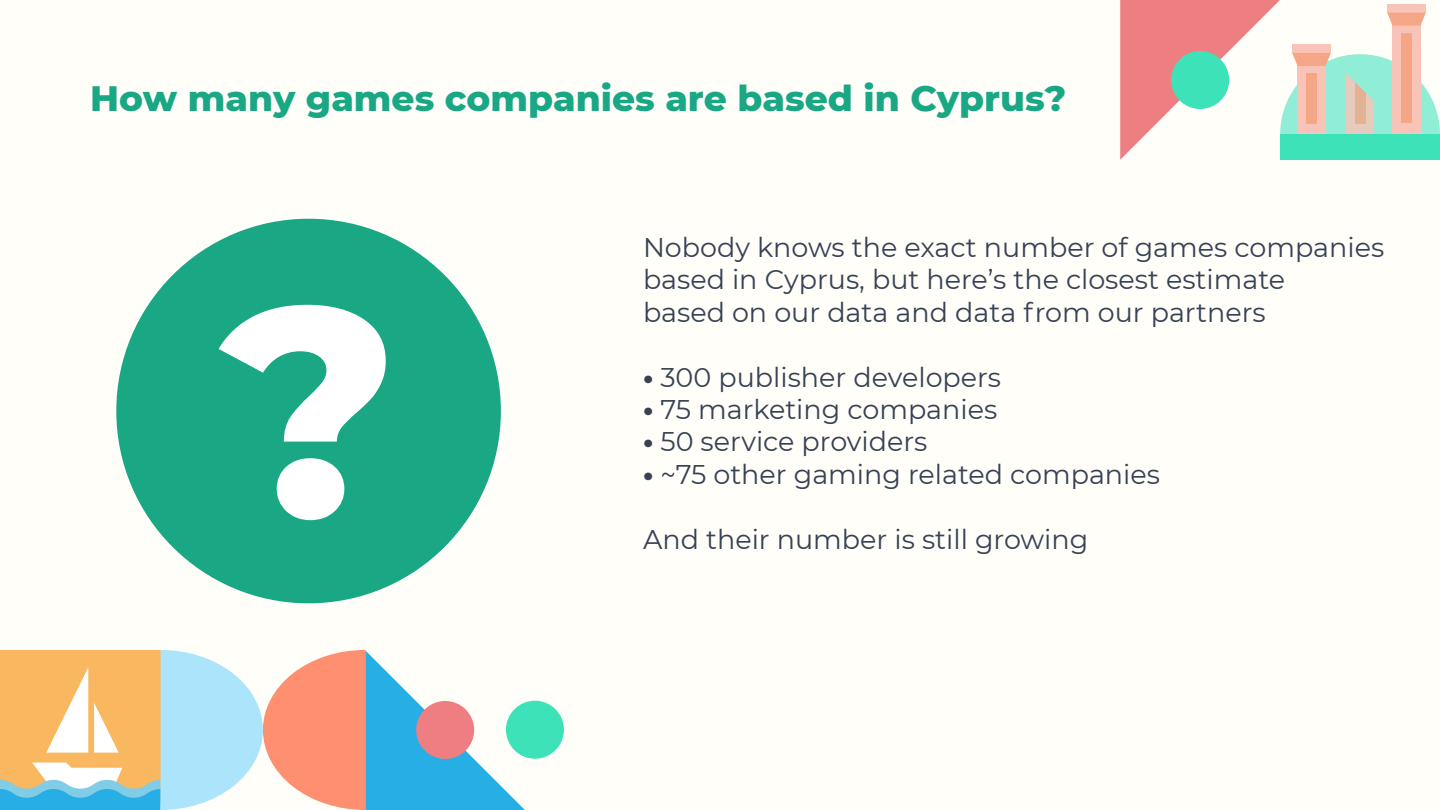
<style>
.page{position:relative;width:1440px;height:810px;background:#fffef9}
.page>*{position:absolute;margin:0;border:0;box-sizing:border-box;transform-origin:0 0}
.t1{font:800 297.9px "Montserrat";color:#fff}
.t2{font:800 36px "Montserrat";color:#19a784}
.t3{font:27px/32.4px "Montserrat";color:#384254}
.s1{font-weight:800}
</style>
<div class="page">
<svg style="left:1120px;top:0;width:320px;height:160px"></svg>
<div style="left:506px;top:701px;width:58px;height:58px;background:#3de2b9;border-radius:50%"></div>
<svg style="left:0;top:650px;width:525px;height:160px"></svg>
<div style="left:116px;top:219px;width:385px;height:384px;background:#19a784;border-radius:50%"></div>
<h2 class="t2" style="left:90px;top:72px;width:978px">How many games companies are based in Cyprus?</h2>
<h1 class="t1" style="left:221px;top:193px;width:179px">?</h1>
<p class="t3" style="left:643px;top:230px;width:743px">Nobody knows the exact number of games companies based in Cyprus, but here’s the closest estimate<br>based on our data and data from our partners</p>
<p class="t3" style="left:643px;top:360px;width:360px"><span class="s1">•</span> 300 publisher developers</p>
<p class="t3" style="left:643px;top:392px;width:356px"><span class="s1">•</span> 75 marketing companies</p>
<p class="t3" style="left:643px;top:425px;width:286px"><span class="s1">•</span> 50 service providers</p>
<p class="t3" style="left:643px;top:457px;width:518px"><span class="s1">•</span> ~75 other gaming related companies</p>
<p class="t3" style="left:643px;top:522px;width:447px">And their number is still growing</p>
</div>
